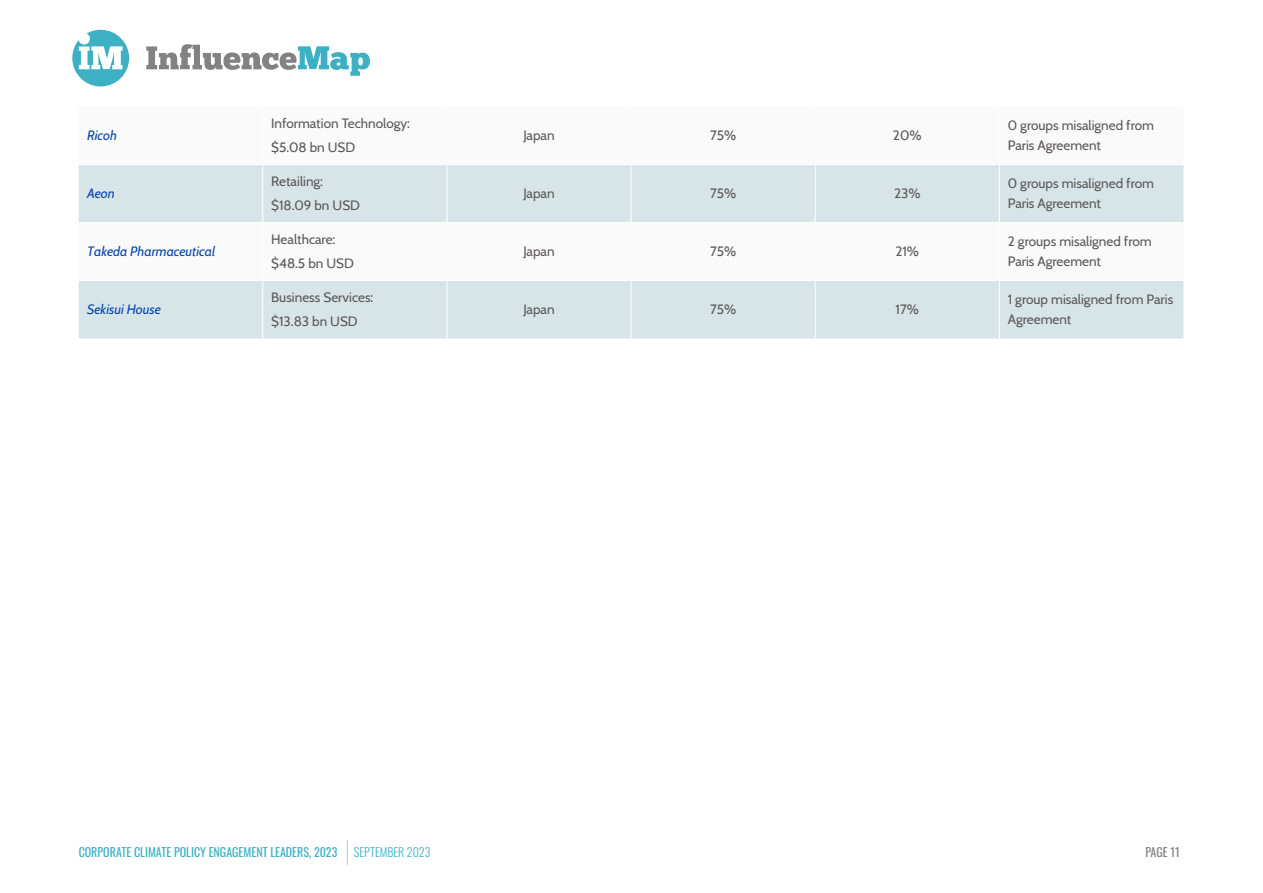
<style>
.page{position:relative;width:1263px;height:893px;background:#fff}
.page>*{position:absolute;margin:0;border:0;box-sizing:border-box;transform-origin:0 0}
.t1{font:13.5px/23.7px "Cabin";color:#5a5758}
.t2{font:italic 13.5px "Cabin";color:#0645ad}
.t3{font:12px "Oswald";color:#3db0c4}
.t4{font:300 12px "Oswald";color:#3db0c4}
.t5{font:12px "Oswald";color:#828282}
</style>
<div class="page">
<svg style="left:146px;top:44px;width:224px;height:32px"></svg>
<svg style="left:72px;top:30px;width:57px;height:56px"></svg>
<svg style="left:347px;top:840px;width:1px;height:25px"></svg>
<div style="left:79px;top:165px;width:1104px;height:173px;background:#d7e5e8"></div>
<svg style="left:79px;top:223px;width:1104px;height:57px"></svg>
<hr style="left:262px;top:165px;width:1px;height:57px;background:#fff">
<hr style="left:447px;top:165px;width:1px;height:57px;background:#fff">
<hr style="left:631px;top:165px;width:1px;height:57px;background:#fff">
<hr style="left:815px;top:165px;width:1px;height:57px;background:#fff">
<hr style="left:999px;top:165px;width:1px;height:57px;background:#fff">
<hr style="left:79px;top:222px;width:184px;height:1px;background:#fff">
<hr style="left:263px;top:222px;width:184px;height:1px;background:#fff">
<hr style="left:262px;top:223px;width:1px;height:57px;background:#fff">
<hr style="left:447px;top:222px;width:184px;height:1px;background:#fff">
<hr style="left:447px;top:223px;width:1px;height:57px;background:#fff">
<hr style="left:631px;top:222px;width:184px;height:1px;background:#fff">
<hr style="left:631px;top:223px;width:1px;height:57px;background:#fff">
<hr style="left:815px;top:222px;width:184px;height:1px;background:#fff">
<hr style="left:815px;top:223px;width:1px;height:57px;background:#fff">
<hr style="left:999px;top:222px;width:184px;height:1px;background:#fff">
<hr style="left:999px;top:223px;width:1px;height:57px;background:#fff">
<hr style="left:79px;top:280px;width:184px;height:1px;background:#fff">
<hr style="left:263px;top:280px;width:184px;height:1px;background:#fff">
<hr style="left:262px;top:281px;width:1px;height:57px;background:#fff">
<hr style="left:447px;top:280px;width:184px;height:1px;background:#fff">
<hr style="left:447px;top:281px;width:1px;height:57px;background:#fff">
<hr style="left:631px;top:280px;width:184px;height:1px;background:#fff">
<hr style="left:631px;top:281px;width:1px;height:57px;background:#fff">
<hr style="left:815px;top:280px;width:184px;height:1px;background:#fff">
<hr style="left:815px;top:281px;width:1px;height:57px;background:#fff">
<hr style="left:999px;top:280px;width:184px;height:1px;background:#fff">
<hr style="left:999px;top:281px;width:1px;height:57px;background:#fff">
<p class="t2" style="left:87px;top:125px;width:31px">Ricoh</p>
<p class="t1" style="left:271px;top:111px;width:140px">Information Technology: $5.08 bn USD</p>
<p class="t1" style="left:523px;top:123px;width:33px">Japan</p>
<p class="t1" style="left:710px;top:123px;width:28px">75%</p>
<p class="t1" style="left:893px;top:123px;width:30px">20%</p>
<p class="t1" style="left:1008px;top:114px;width:148px;line-height:20.2px">0 groups misaligned from<br>Paris Agreement</p>
<p class="t2" style="left:87px;top:183px;width:29px">Aeon</p>
<p class="t1" style="left:271px;top:169px;width:90px">Retailing: $18.09 bn USD</p>
<p class="t1" style="left:523px;top:180px;width:33px">Japan</p>
<p class="t1" style="left:710px;top:180px;width:28px">75%</p>
<p class="t1" style="left:894px;top:180px;width:28px">23%</p>
<p class="t1" style="left:1008px;top:172px;width:148px;line-height:20.2px">0 groups misaligned from<br>Paris Agreement</p>
<p class="t2" style="left:87px;top:240px;width:130px">Takeda Pharmaceutical</p>
<p class="t1" style="left:271px;top:227px;width:84px">Healthcare: $48.5 bn USD</p>
<p class="t1" style="left:523px;top:238px;width:33px">Japan</p>
<p class="t1" style="left:710px;top:238px;width:28px">75%</p>
<p class="t1" style="left:895px;top:238px;width:25px">21%</p>
<p class="t1" style="left:1008px;top:230px;width:145px;line-height:20.2px">2 groups misaligned from<br>Paris Agreement</p>
<p class="t2" style="left:87px;top:298px;width:75px">Sekisui House</p>
<p class="t1" style="left:271px;top:285px;width:104px">Business Services: $13.83 bn USD</p>
<p class="t1" style="left:523px;top:296px;width:33px">Japan</p>
<p class="t1" style="left:710px;top:296px;width:28px">75%</p>
<p class="t1" style="left:895px;top:296px;width:25px">17%</p>
<p class="t1" style="left:1008px;top:288px;width:167px;line-height:20.2px">1 group misaligned from Paris<br>Agreement</p>
<p class="t3" style="left:79px;top:841px;width:260px">CORPORATE CLIMATE POLICY ENGAGEMENT LEADERS, 2023</p>
<p class="t4" style="left:354px;top:841px;width:78px">SEPTEMBER 2023</p>
<p class="t5" style="left:1145px;top:841px;width:36px">PAGE 11</p>
</div>
